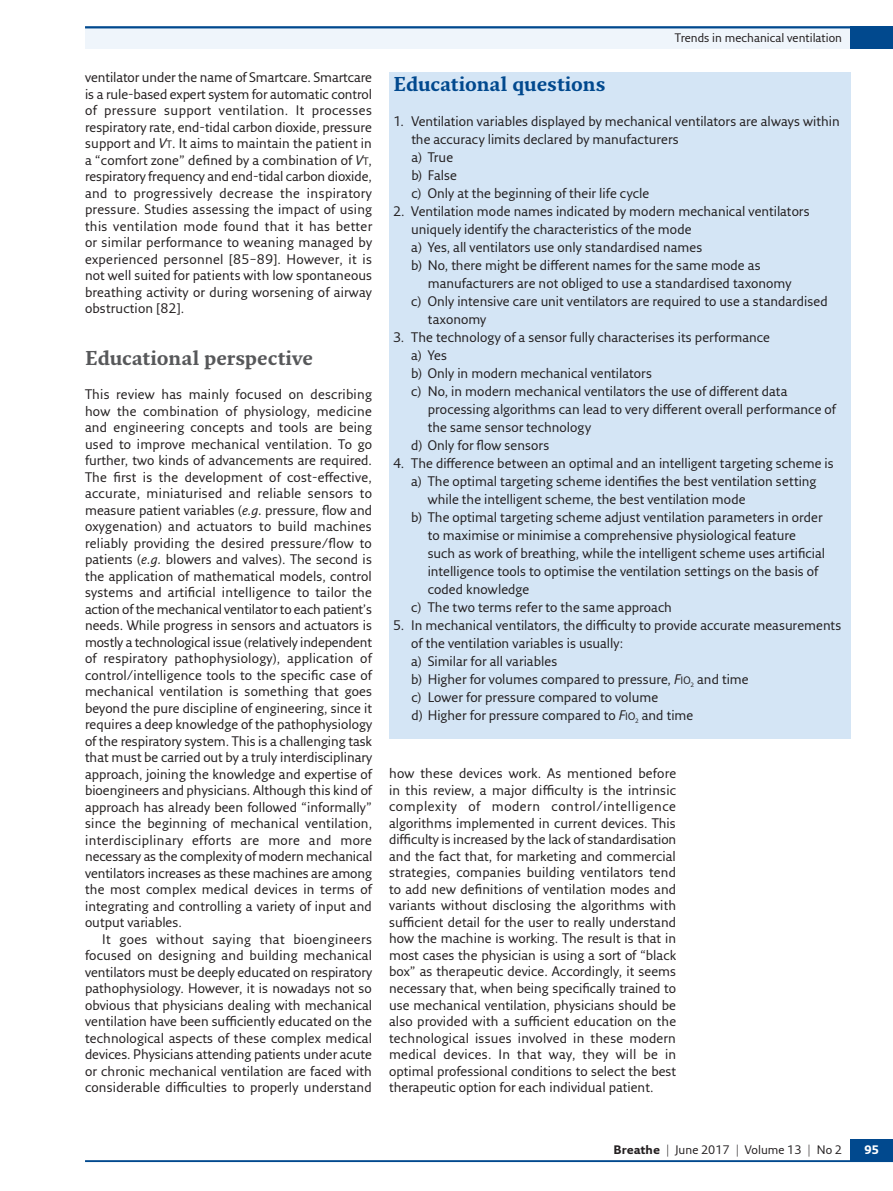
<style>
.page{position:relative;width:893px;height:1191px;background:#fff}
.page>*{position:absolute;margin:0;border:0;box-sizing:border-box;transform-origin:0 0}
.t1{font:700 19.5px "Fresco Std";letter-spacing:-.005em;color:#57585a}
.t2{font:700 19.5px "Fresco Std";letter-spacing:-.01em;color:#01498e}
.t3{font:13.5px/16.5px "Fresco Sans Pro";color:#231f20;text-align:justify}
.t4{font:12px "Fresco Sans Pro";color:#231f20}
.t5{font:700 12px "Fresco Sans Pro";color:#fff}
.s1{font-style:italic}
.s2{font-size:10.5px}
.s3{font-weight:700}
</style>
<div class="page">
<div style="left:85px;top:26px;width:808px;height:23px;background:#eff5fb"></div>
<hr style="left:85px;top:1160px;width:808px;height:2px;background:#01498e">
<div style="left:850px;top:1138px;width:43px;height:23px;background:#01498e"></div>
<hr style="left:85px;top:26px;width:808px;height:2px;background:#01498e">
<div style="left:850px;top:26px;width:43px;height:23px;background:#01498e"></div>
<div style="left:389px;top:72px;width:462px;height:666px;background:#d4e5f5"></div>
<p class="t3" style="left:85px;top:69px;width:289px">ventilator under the name of Smartcare. Smartcare is a rule-based expert system for automatic control of pressure support ventilation. It processes respiratory rate, end-tidal carbon dioxide, pressure support and <span class="s1">V</span><span class="s2">T</span>. It aims to maintain the patient in a “comfort zone” defined by a combination of <span class="s1">V</span><span class="s2">T</span>, respiratory frequency and end-tidal carbon dioxide, and to progressively decrease the inspiratory pressure. Studies assessing the impact of using this ventilation mode found that it has better or similar performance to weaning managed by experienced personnel [85–89]. However, it is not well suited for patients with low spontaneous breathing activity or during worsening of airway obstruction [82].</p>
<h1 class="t1" style="left:85px;top:345px;width:230px">Educational perspective</h1>
<p class="t3" style="left:85px;top:386px;width:289px">This review has mainly focused on describing how the combination of physiology, medicine and engineering concepts and tools are being used to improve mechanical ventilation. To go further, two kinds of advancements are required.<br>The first is the development of cost-effective, accurate, miniaturised and reliable sensors to measure patient variables (<span class="s1">e.g.</span> pressure, flow and oxygenation) and actuators to build machines reliably providing the desired pressure/flow to patients (<span class="s1">e.g.</span> blowers and valves). The second is the application of mathematical models, control systems and artificial intelligence to tailor the action of the mechanical ventilator to each patient’s needs. While progress in sensors and actuators is mostly a technological issue (relatively independent of respiratory pathophysiology), application of control/intelligence tools to the specific case of mechanical ventilation is something that goes beyond the pure discipline of engineering, since it requires a deep knowledge of the pathophysiology of the respiratory system. This is a challenging task that must be carried out by a truly interdisciplinary approach, joining the knowledge and expertise of bioengineers and physicians. Although this kind of approach has already been followed “informally” since the beginning of mechanical ventilation, interdisciplinary efforts are more and more necessary as the complexity of modern mechanical ventilators increases as these machines are among the most complex medical devices in terms of integrating and controlling a variety of input and output variables.</p>
<p class="t3" style="left:85px;top:930px;width:289px;text-indent:17px">It goes without saying that bioengineers focused on designing and building mechanical ventilators must be deeply educated on respiratory pathophysiology. However, it is nowadays not so obvious that physicians dealing with mechanical ventilation have been sufficiently educated on the technological aspects of these complex medical devices. Physicians attending patients under acute or chronic mechanical ventilation are faced with considerable difficulties to properly understand</p>
<p class="t4" style="left:675px;top:30px;width:169px">Trends in mechanical ventilation</p>
<h1 class="t2" style="left:393px;top:72px;width:214px">Educational questions</h1>
<p class="t3" style="left:411px;top:112px;width:430px;line-height:18px;text-align:left;text-indent:-18px">1. Ventilation variables displayed by mechanical ventilators are always within the accuracy limits declared by manufacturers<br>a) True<br>b) False<br>c) Only at the beginning of their life cycle</p>
<p class="t3" style="left:411px;top:202px;width:400px;line-height:18px;text-align:left;text-indent:-18px">2. Ventilation mode names indicated by modern mechanical ventilators uniquely identify the characteristics of the mode<br>a) Yes, all ventilators use only standardised names<br>b) No, there might be different names for the same mode as</p>
<p class="t3" style="left:428px;top:275px;width:365px">manufacturers are not obliged to use a standardised taxonomy</p>
<p class="t3" style="left:411px;top:293px;width:418px">c) Only intensive care unit ventilators are required to use a standardised</p>
<p class="t3" style="left:428px;top:311px;width:60px">taxonomy</p>
<p class="t3" style="left:393px;top:329px;width:378px">3. The technology of a sensor fully characterises its performance</p>
<p class="t3" style="left:411px;top:347px;width:37px">a) Yes</p>
<p class="t3" style="left:411px;top:365px;width:242px">b) Only in modern mechanical ventilators</p>
<p class="t3" style="left:411px;top:383px;width:378px">c) No, in modern mechanical ventilators the use of different data</p>
<p class="t3" style="left:428px;top:401px;width:410px">processing algorithms can lead to very different overall performance of</p>
<p class="t3" style="left:428px;top:419px;width:165px">the same sensor technology</p>
<p class="t3" style="left:411px;top:437px;width:139px">d) Only for flow sensors</p>
<p class="t3" style="left:393px;top:455px;width:442px">4. The difference between an optimal and an intelligent targeting scheme is</p>
<p class="t3" style="left:411px;top:473px;width:407px">a) The optimal targeting scheme identifies the best ventilation setting</p>
<p class="t3" style="left:428px;top:491px;width:319px">while the intelligent scheme, the best ventilation mode</p>
<p class="t3" style="left:411px;top:509px;width:413px">b) The optimal targeting scheme adjust ventilation parameters in order</p>
<p class="t3" style="left:428px;top:527px;width:370px">to maximise or minimise a comprehensive physiological feature</p>
<p class="t3" style="left:428px;top:545px;width:399px">such as work of breathing, while the intelligent scheme uses artificial</p>
<p class="t3" style="left:428px;top:563px;width:392px">intelligence tools to optimise the ventilation settings on the basis of</p>
<p class="t3" style="left:428px;top:581px;width:103px">coded knowledge</p>
<p class="t3" style="left:411px;top:599px;width:262px">c) The two terms refer to the same approach</p>
<p class="t3" style="left:411px;top:616px;width:432px;line-height:18px;text-align:left;text-indent:-18px">5. In mechanical ventilators, the difficulty to provide accurate measurements of the ventilation variables is usually:<br>a) Similar for all variables<br>b) Higher for volumes compared to pressure, <span class="s1">F</span><span class="s2">IO</span><sub>2</sub> and time<br>c) Lower for pressure compared to volume<br>d) Higher for pressure compared to <span class="s1">F</span><span class="s2">IO</span><sub>2</sub> and time</p>
<p class="t3" style="left:389px;top:765px;width:289px">how these devices work. As mentioned before in this review, a major difficulty is the intrinsic complexity of modern control/intelligence algorithms implemented in current devices. This difficulty is increased by the lack of standardisation and the fact that, for marketing and commercial strategies, companies building ventilators tend to add new definitions of ventilation modes and variants without disclosing the algorithms with sufficient detail for the user to really understand how the machine is working. The result is that in most cases the physician is using a sort of “black box” as therapeutic device. Accordingly, it seems necessary that, when being specifically trained to use mechanical ventilation, physicians should be also provided with a sufficient education on the technological issues involved in these modern medical devices. In that way, they will be in optimal professional conditions to select the best therapeutic option for each individual patient.</p>
<p class="t4" style="left:614px;top:1142px;width:230px"><span class="s3">Breathe</span> | June 2017 | Volume 13 | No 2</p>
<p class="t5" style="left:864px;top:1142px;width:16px">95</p>
</div>
